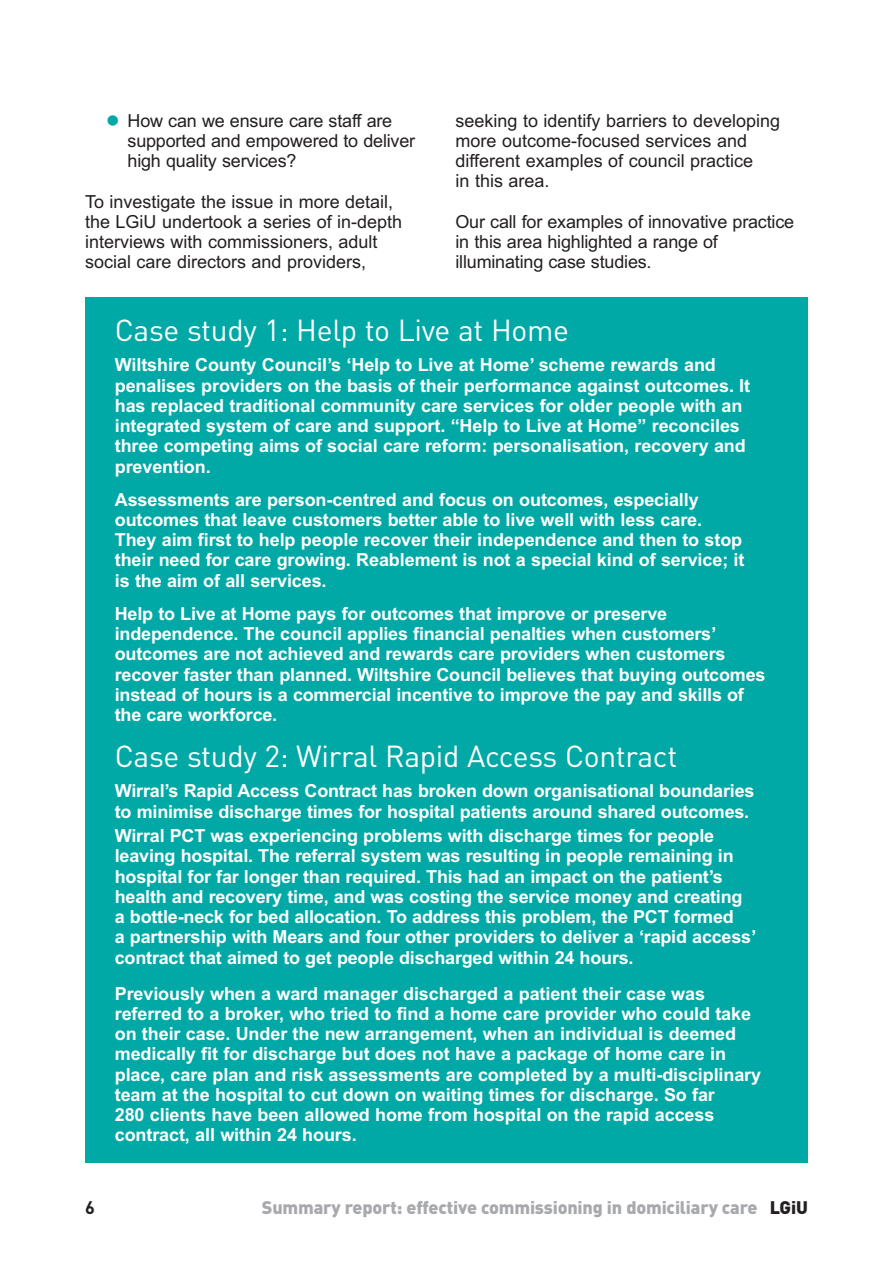
<style>
.page{position:relative;width:893px;height:1263px;background:#fff}
.page>*{position:absolute;margin:0;border:0;box-sizing:border-box;transform-origin:0 0}
.t1{font:30px "DIN";letter-spacing:-.01em;color:#fff}
.t2{font:700 18px/20.2px "Arial";letter-spacing:-.005em;color:#fff}
.t3{font:18px/20.2px "Arial";color:#231f20}
.t4{font:900 18px "DIN";letter-spacing:-.01em;color:#a8a9ad}
.t5{font:700 18px "DIN";color:#231f20}
.s1{color:#00a9a5}
.s2{color:#231f20}
</style>
<div class="page">
<div style="left:85px;top:298px;width:723px;height:865px;background:#00a9a5"></div>
<p class="t3" style="left:128px;top:110px;width:289px;text-indent:-21px"><span class="s1">●</span> How can we ensure care staff are supported and empowered to deliver high quality services?</p>
<p class="t3" style="left:85px;top:191px;width:319px">To investigate the issue in more detail, the LGiU undertook a series of in-depth interviews with commissioners, adult social care directors and providers,</p>
<p class="t3" style="left:455px;top:110px;width:326px">seeking to identify barriers to developing more outcome-focused services and different examples of council practice<br>in this area.</p>
<p class="t3" style="left:455px;top:211px;width:340px">Our call for examples of innovative practice in this area highlighted a range of illuminating case studies.</p>
<h1 class="t1" style="left:115px;top:312px;width:456px">Case study 1: Help to Live at Home</h1>
<p class="t2" style="left:115px;top:355px;width:637px">Wiltshire County Council’s ‘Help to Live at Home’ scheme rewards and penalises providers on the basis of their performance against outcomes. It has replaced traditional community care services for older people with an integrated system of care and support. “Help to Live at Home” reconciles three competing aims of social care reform: personalisation, recovery and prevention.</p>
<p class="t2" style="left:115px;top:489px;width:631px">Assessments are person-centred and focus on outcomes, especially outcomes that leave customers better able to live well with less care.<br>They aim first to help people recover their independence and then to stop their need for care growing. Reablement is not a special kind of service; it is the aim of all services.</p>
<p class="t2" style="left:115px;top:603px;width:652px">Help to Live at Home pays for outcomes that improve or preserve independence. The council applies financial penalties when customers’ outcomes are not achieved and rewards care providers when customers recover faster than planned. Wiltshire Council believes that buying outcomes instead of hours is a commercial incentive to improve the pay and skills of the care workforce.</p>
<h1 class="t1" style="left:115px;top:738px;width:564px">Case study 2: Wirral Rapid Access Contract</h1>
<p class="t2" style="left:115px;top:781px;width:641px">Wirral’s Rapid Access Contract has broken down organisational boundaries to minimise discharge times for hospital patients around shared outcomes.</p>
<p class="t2" style="left:115px;top:826px;width:643px">Wirral PCT was experiencing problems with discharge times for people leaving hospital. The referral system was resulting in people remaining in hospital for far longer than required. This had an impact on the patient’s health and recovery time, and was costing the service money and creating a bottle-neck for bed allocation. To address this problem, the PCT formed<br>a partnership with Mears and four other providers to deliver a ‘rapid access’ contract that aimed to get people discharged within 24 hours.</p>
<p class="t2" style="left:115px;top:983px;width:648px">Previously when a ward manager discharged a patient their case was referred to a broker, who tried to find a home care provider who could take on their case. Under the new arrangement, when an individual is deemed medically fit for discharge but does not have a package of home care in place, care plan and risk assessments are completed by a multi-disciplinary team at the hospital to cut down on waiting times for discharge. So far<br>280 clients have been allowed home from hospital on the rapid access contract, all within 24 hours.</p>
<p class="t5" style="left:85px;top:1197px;width:11px">6</p>
<p class="t4" style="left:262px;top:1196px;width:548px">Summary report: effective commissioning in domiciliary care <span class="s2">LGiU</span></p>
</div>
